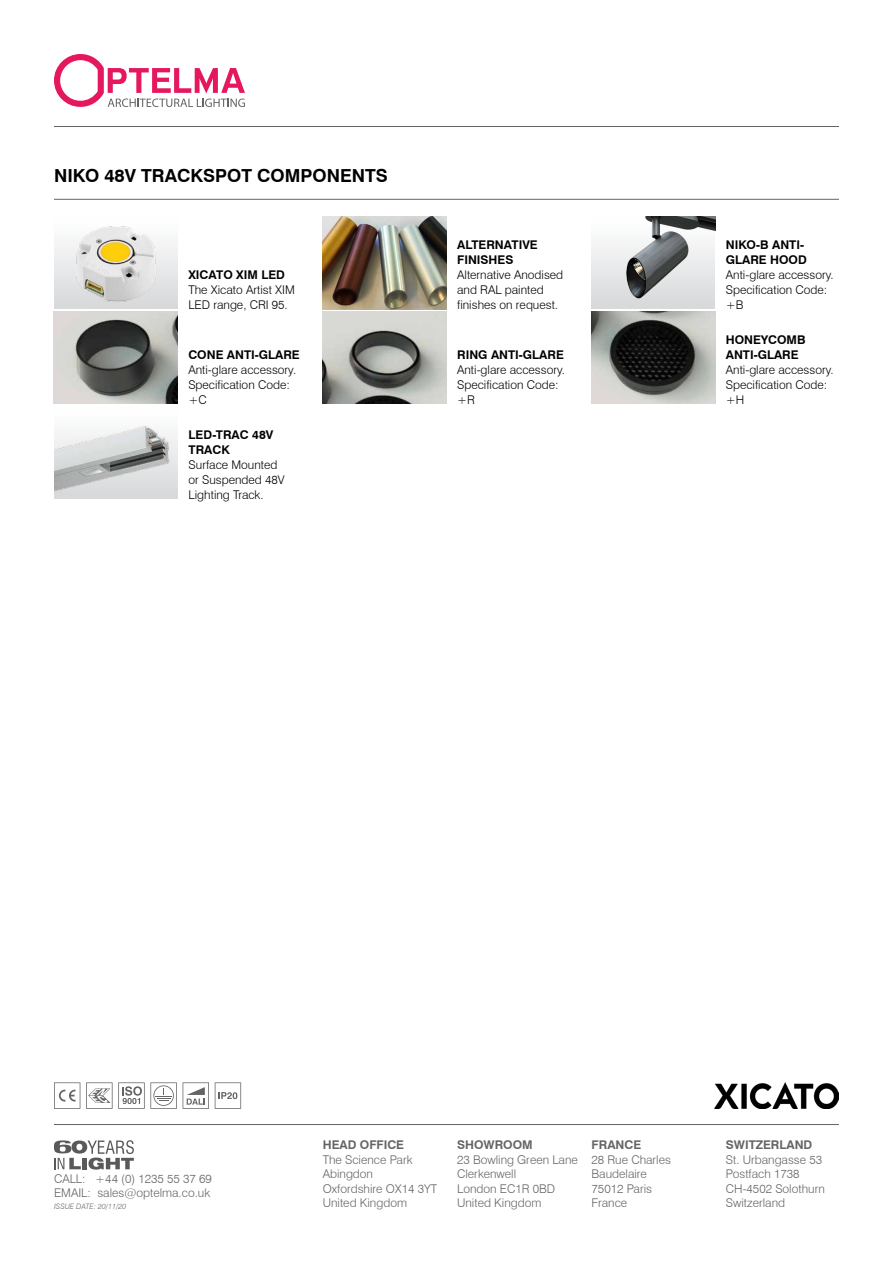
<style>
.page{position:relative;width:893px;height:1263px;background:#fff}
.page>*{position:absolute;margin:0;border:0;box-sizing:border-box;transform-origin:0 0}
.t1{font:700 18px "Swiss 721 BT";color:#000}
.t2{font:300 12px/15px "Swiss 721 BT";color:#000}
.t3{font:300 12px/14.4px "Swiss 721 BT";color:#636466}
.t4{font:700 12px/15px "Swiss 721 BT";color:#000}
.t5{font:700 12px "Swiss 721 BT";color:#636466}
.t6{font:italic 300 7.5px "Swiss 721 BT";color:#636466}
</style>
<div class="page">
<svg style="left:54px;top:54px;width:191px;height:53px"></svg>
<hr style="left:54px;top:126px;width:785px;height:1px;background:#636466">
<hr style="left:54px;top:199px;width:785px;height:1px;background:#636466">
<img style="left:54px;top:311px;width:124px;height:93px">
<img style="left:323px;top:311px;width:123px;height:93px">
<img style="left:591px;top:311px;width:124px;height:93px">
<img style="left:54px;top:425px;width:124px;height:74px">
<img style="left:54px;top:226px;width:124px;height:83px">
<img style="left:323px;top:216px;width:123px;height:93px">
<img style="left:591px;top:216px;width:124px;height:93px">
<img style="left:714px;top:1082px;width:125px;height:27px">
<hr style="left:54px;top:1124px;width:785px;height:1px;background:#636466">
<svg style="left:54px;top:1082px;width:26px;height:27px"></svg>
<svg style="left:215px;top:1082px;width:26px;height:27px"></svg>
<svg style="left:183px;top:1082px;width:26px;height:27px"></svg>
<svg style="left:86px;top:1082px;width:91px;height:27px"></svg>
<svg style="left:54px;top:1140px;width:80px;height:29px"></svg>
<h1 class="t1" style="left:54px;top:164px;width:335px">NIKO 48V TRACKSPOT COMPONENTS</h1>
<p class="t4" style="left:188px;top:267px;width:98px">XICATO XIM LED</p>
<p class="t2" style="left:188px;top:282px;width:108px">The Xicato Artist XIM<br>LED range, CRI 95.</p>
<p class="t4" style="left:188px;top:347px;width:113px">CONE ANTI-GLARE</p>
<p class="t2" style="left:188px;top:362px;width:109px">Anti-glare accessory.<br>Specification Code: +C</p>
<p class="t4" style="left:189px;top:427px;width:86px">LED-TRAC 48V<br>TRACK</p>
<p class="t2" style="left:189px;top:457px;width:98px">Surface Mounted or Suspended 48V<br>Lighting Track.</p>
<p class="t4" style="left:457px;top:237px;width:82px">ALTERNATIVE<br>FINISHES</p>
<p class="t2" style="left:457px;top:267px;width:108px">Alternative Anodised and RAL painted finishes on request.</p>
<p class="t4" style="left:457px;top:347px;width:108px">RING ANTI-GLARE</p>
<p class="t2" style="left:457px;top:362px;width:109px">Anti-glare accessory.<br>Specification Code: +R</p>
<p class="t4" style="left:726px;top:237px;width:82px">NIKO-B ANTI-<br>GLARE HOOD</p>
<p class="t2" style="left:726px;top:267px;width:109px">Anti-glare accessory.<br>Specification Code: +B</p>
<p class="t4" style="left:726px;top:332px;width:81px">HONEYCOMB<br>ANTI-GLARE</p>
<p class="t2" style="left:726px;top:362px;width:109px">Anti-glare accessory.<br>Specification Code: +H</p>
<p class="t3" style="left:54px;top:1171px;width:159px">CALL: +44 (0) 1235 55 37 69<br>EMAIL: sales@optelma.co.uk</p>
<p class="t6" style="left:54px;top:1202px;width:74px">ISSUE DATE: 20/11/20</p>
<p class="t5" style="left:323px;top:1138px;width:83px">HEAD OFFICE</p>
<p class="t3" style="left:323px;top:1152px;width:116px">The Science Park<br>Abingdon<br>Oxfordshire OX14 3YT<br>United Kingdom</p>
<p class="t5" style="left:457px;top:1138px;width:77px">SHOWROOM</p>
<p class="t3" style="left:457px;top:1152px;width:122px">23 Bowling Green Lane<br>Clerkenwell<br>London EC1R 0BD<br>United Kingdom</p>
<p class="t5" style="left:592px;top:1138px;width:51px">FRANCE</p>
<p class="t3" style="left:592px;top:1152px;width:81px">28 Rue Charles<br>Baudelaire<br>75012 Paris<br>France</p>
<p class="t5" style="left:726px;top:1138px;width:88px">SWITZERLAND</p>
<p class="t3" style="left:726px;top:1152px;width:100px">St. Urbangasse 53<br>Postfach 1738<br>CH-4502 Solothurn<br>Switzerland</p>
</div>
